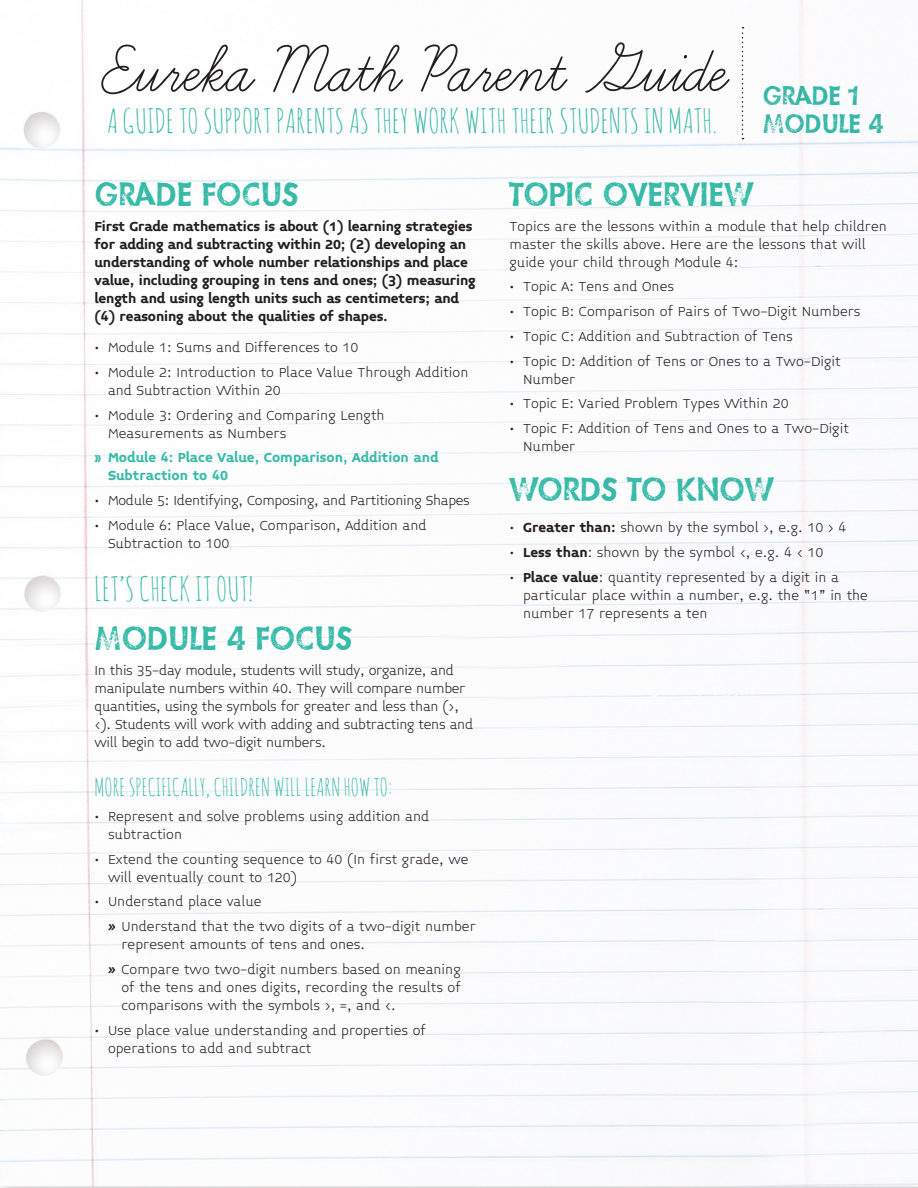
<style>
.page{position:relative;width:918px;height:1188px;background:#fff}
.page>*{position:absolute;margin:0;border:0;box-sizing:border-box;transform-origin:0 0}
.t1{font:81px "Learning Curve Pro";color:#231f20}
.t2{font:33px "Amatic SC";color:#37bba8}
.t3{font:30px "Hat Check";color:#37bba8}
.t4{font:24px "Amatic SC";color:#37bba8}
.t5{font:24px/28.8px "Hat Check";color:#37bba8}
.t6{font:300 15px/18px "Midiet Sans";color:#231f20}
.t7{font:300 15px/18px "Midiet Sans";letter-spacing:-.02em;color:#231f20}
.t8{font:700 15px/18px "Midiet Sans";letter-spacing:-.01em;color:#231f20}
.t9{font:700 15px/18px "Midiet Sans";color:#37bba8}
.s1{font-family:"Asap";font-weight:700;font-style:italic}
.s2{font-weight:700}
</style>
<div class="page">
<img style="left:0;top:0;width:918px;height:1188px">
<svg style="left:742px;top:27px;width:1px;height:112px"></svg>
<h1 class="t1" style="left:100px;top:34px;width:626px">Eureka Math Parent Guide</h1>
<h2 class="t2" style="left:107px;top:100px;width:612px">A GUIDE TO SUPPORT PARENTS AS THEY WORK WITH THEIR STUDENTS IN MATH.</h2>
<h3 class="t5" style="left:763px;top:80px;width:123px">GRADE 1<br>MODULE 4</h3>
<h3 class="t3" style="left:94px;top:174px;width:206px">GRADE FOCUS</h3>
<p class="t8" style="left:94px;top:217px;width:383px">First Grade mathematics is about (1) learning strategies for adding and subtracting within 20; (2) developing an understanding of whole number relationships and place value, including grouping in tens and ones; (3) measuring length and using length units such as centimeters; and (4) reasoning about the qualities of shapes.</p>
<p class="t6" style="left:94px;top:339px;width:265px">• Module 1: Sums and Differences to 10</p>
<p class="t6" style="left:108px;top:363px;width:362px;text-indent:-14px">• Module 2: Introduction to Place Value Through Addition and Subtraction Within 20</p>
<p class="t6" style="left:108px;top:406px;width:278px;text-indent:-14px">• Module 3: Ordering and Comparing Length<br>Measurements as Numbers</p>
<p class="t9" style="left:108px;top:449px;width:332px;text-indent:-14px">» Module 4: Place Value, Comparison, Addition and<br>Subtraction to 40</p>
<p class="t7" style="left:94px;top:492px;width:377px">• Module 5: Identifying, Composing, and Partitioning Shapes</p>
<p class="t6" style="left:108px;top:516px;width:320px;text-indent:-14px">• Module 6: Place Value, Comparison, Addition and<br>Subtraction to 100</p>
<h2 class="t2" style="left:94px;top:567px;width:161px">LET’S CHECK IT OUT!</h2>
<h3 class="t3" style="left:94px;top:618px;width:260px">MODULE 4 FOCUS</h3>
<p class="t7" style="left:94px;top:662px;width:380px">In this 35-day module, students will study, organize, and manipulate numbers within 40. They will compare number quantities, using the symbols for greater and less than (&gt;, &lt;). Students will work with adding and subtracting tens and will begin to add two-digit numbers.</p>
<h3 class="t4" style="left:94px;top:772px;width:299px">MORE SPECIFICALLY, CHILDREN WILL LEARN HOW TO:</h3>
<p class="t6" style="left:108px;top:807px;width:323px;text-indent:-14px">• Represent and solve problems using addition and subtraction</p>
<p class="t6" style="left:108px;top:850px;width:362px;text-indent:-14px">• Extend the counting sequence to 40 (In first grade, we will eventually count to 120)</p>
<p class="t6" style="left:108px;top:890px;width:369px;line-height:24.8px;text-indent:-14px">• Understand place value<br><span class="s1">»</span> Understand that the two digits of a two-digit number</p>
<p class="t6" style="left:108px;top:932px;width:354px;line-height:24.8px;text-indent:14px">represent amounts of tens and ones.<br><span class="s1">»</span> Compare two two-digit numbers based on meaning</p>
<p class="t6" style="left:122px;top:978px;width:341px">of the tens and ones digits, recording the results of comparisons with the symbols &gt;, =, and &lt;.</p>
<p class="t6" style="left:108px;top:1021px;width:320px;text-indent:-14px">• Use place value understanding and properties of operations to add and subtract</p>
<h3 class="t3" style="left:510px;top:174px;width:244px">TOPIC OVERVIEW</h3>
<p class="t6" style="left:510px;top:217px;width:379px">Topics are the lessons within a module that help children master the skills above. Here are the lessons that will guide your child through Module 4:</p>
<p class="t6" style="left:510px;top:278px;width:166px">• Topic A: Tens and Ones</p>
<p class="t6" style="left:510px;top:303px;width:352px">• Topic B: Comparison of Pairs of Two-Digit Numbers</p>
<p class="t6" style="left:510px;top:327px;width:285px">• Topic C: Addition and Subtraction of Tens</p>
<p class="t6" style="left:523px;top:352px;width:319px;text-indent:-14px">• Topic D: Addition of Tens or Ones to a Two-Digit<br>Number</p>
<p class="t6" style="left:510px;top:395px;width:281px">• Topic E: Varied Problem Types Within 20</p>
<p class="t6" style="left:523px;top:420px;width:327px;text-indent:-14px">• Topic F: Addition of Tens and Ones to a Two-Digit<br>Number</p>
<h3 class="t3" style="left:510px;top:469px;width:265px">WORDS TO KNOW</h3>
<p class="t6" style="left:510px;top:519px;width:339px">• <span class="s2">Greater than:</span> shown by the symbol &gt;, e.g. 10 &gt; 4</p>
<p class="t6" style="left:510px;top:543px;width:315px">• <span class="s2">Less than</span>: shown by the symbol &lt;, e.g. 4 &lt; 10</p>
<p class="t6" style="left:523px;top:568px;width:346px;text-indent:-14px">• <span class="s2">Place value</span>: quantity represented by a digit in a particular place within a number, e.g. the “1” in the number 17 represents a ten</p>
</div>
